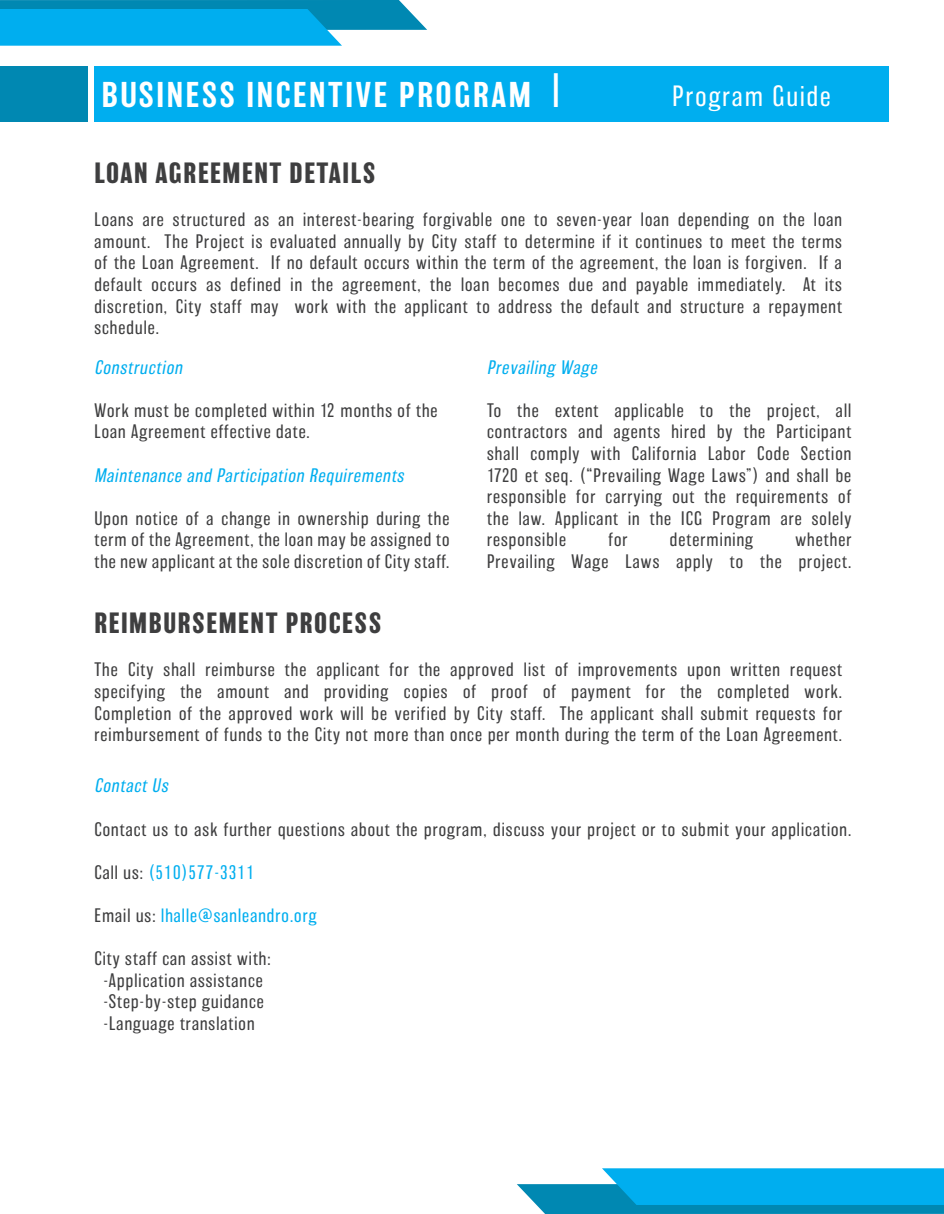
<style>
.page{position:relative;width:944px;height:1214px;background:#fff}
.page>*{position:absolute;margin:0;border:0;box-sizing:border-box;transform-origin:0 0}
.Registration_Form{font:500 33px "Balboa";letter-spacing:.08em;color:#fff}
.Text{font:700 27px "Balboa";letter-spacing:.06em;color:#3e3e3f}
.Registration_Form-2{font:200 27px "Balboa";letter-spacing:.08em;color:#fff}
.Text-2{font:200 18px/21.6px "Balboa";letter-spacing:.06em;color:#3e3e3f;text-align:justify}
.Text-3{font:italic 200 18px "Balboa";color:#00aeef}
.Text-4{font:200 18px "Balboa";letter-spacing:.06em;color:#00aeef}
.s1{font-weight:200;font-size:45px}
.s2{color:#3e3e3f}
</style>
<div class="page">
<svg style="left:0;top:0;width:427px;height:46px;background:#1aabde"></svg>
<svg style="left:517px;top:1168px;width:427px;height:46px;background:#1aabde"></svg>
<div style="left:94px;top:67px;width:794px;height:55px;background:#00aeef"></div>
<div style="left:0;top:67px;width:87px;height:55px;background:#0088b2"></div>
<p class="Registration_Form" style="left:102px;top:77px;width:459px">BUSINESS INCENTIVE PROGRAM <span class="s1">l</span></p>
<p class="Registration_Form-2" style="left:672px;top:81px;width:160px">Program Guide</p>
<p class="Text" style="left:94px;top:157px;width:283px">LOAN AGREEMENT DETAILS</p>
<p class="Text-2" style="left:94px;top:209px;width:749px">Loans are structured as an interest-bearing forgivable one to seven-year loan depending on the loan amount. The Project is evaluated annually by City staff to determine if it continues to meet the terms of the Loan Agreement. If no default occurs within the term of the agreement, the loan is forgiven. If a</p>
<p class="Text-2" style="left:94px;top:274px;width:749px">default occurs as defined in the agreement, the loan becomes due and payable immediately. At its</p>
<p class="Text-2" style="left:94px;top:295px;width:749px">discretion, City staff may work with the applicant to address the default and structure a repayment</p>
<p class="Text-2" style="left:94px;top:317px;width:66px">schedule.</p>
<p class="Text-3" style="left:487px;top:357px;width:115px">Prevailing Wage</p>
<p class="Text-2" style="left:487px;top:399px;width:365px">To the extent applicable to the project, all</p>
<p class="Text-2" style="left:487px;top:421px;width:366px">contractors and agents hired by the Participant shall comply with California Labor Code Section 1720 et seq. (“Prevailing Wage Laws”) and shall be</p>
<p class="Text-2" style="left:487px;top:486px;width:366px">responsible for carrying out the requirements of the law. Applicant in the ICG Program are solely</p>
<p class="Text-2" style="left:487px;top:529px;width:80px">responsible</p>
<p class="Text-2" style="left:608px;top:529px;width:21px">for</p>
<p class="Text-2" style="left:670px;top:529px;width:85px">determining</p>
<p class="Text-2" style="left:795px;top:529px;width:57px">whether</p>
<p class="Text-2" style="left:487px;top:551px;width:365px">Prevailing Wage Laws apply to the project.</p>
<p class="Text-3" style="left:94px;top:357px;width:93px">Construction</p>
<p class="Text-2" style="left:94px;top:399px;width:345px">Work must be completed within 12 months of the</p>
<p class="Text-2" style="left:94px;top:421px;width:217px">Loan Agreement effective date.</p>
<p class="Text-3" style="left:94px;top:465px;width:314px">Maintenance and Participation Requirements</p>
<p class="Text-2" style="left:94px;top:507px;width:356px">Upon notice of a change in ownership during the term of the Agreement, the loan may be assigned to the new applicant at the sole discretion of City staff.</p>
<p class="Text" style="left:94px;top:607px;width:288px">REIMBURSEMENT PROCESS</p>
<p class="Text-2" style="left:94px;top:659px;width:749px">The City shall reimburse the applicant for the approved list of improvements upon written request</p>
<p class="Text-2" style="left:94px;top:680px;width:749px">specifying the amount and providing copies of proof of payment for the completed work.</p>
<p class="Text-2" style="left:94px;top:702px;width:749px">Completion of the approved work will be verified by City staff. The applicant shall submit requests for</p>
<p class="Text-2" style="left:94px;top:724px;width:749px">reimbursement of funds to the City not more than once per month during the term of the Loan Agreement.</p>
<p class="Text-3" style="left:94px;top:776px;width:78px">Contact Us</p>
<p class="Text-2" style="left:94px;top:818px;width:758px">Contact us to ask further questions about the program, discuss your project or to submit your application.</p>
<p class="Text-4" style="left:94px;top:862px;width:161px"><span class="s2">Call us:</span> (510)577-3311</p>
<p class="Text-4" style="left:94px;top:905px;width:224px"><span class="s2">Email us:</span> lhalle@sanleandro.org</p>
<p class="Text-2" style="left:94px;top:948px;width:178px">City staff can assist with:</p>
<p class="Text-2" style="left:103px;top:969px;width:161px">-Application assistance</p>
<p class="Text-2" style="left:103px;top:991px;width:162px">-Step-by-step guidance</p>
<p class="Text-2" style="left:103px;top:1012px;width:153px">-Language translation</p>
</div>
